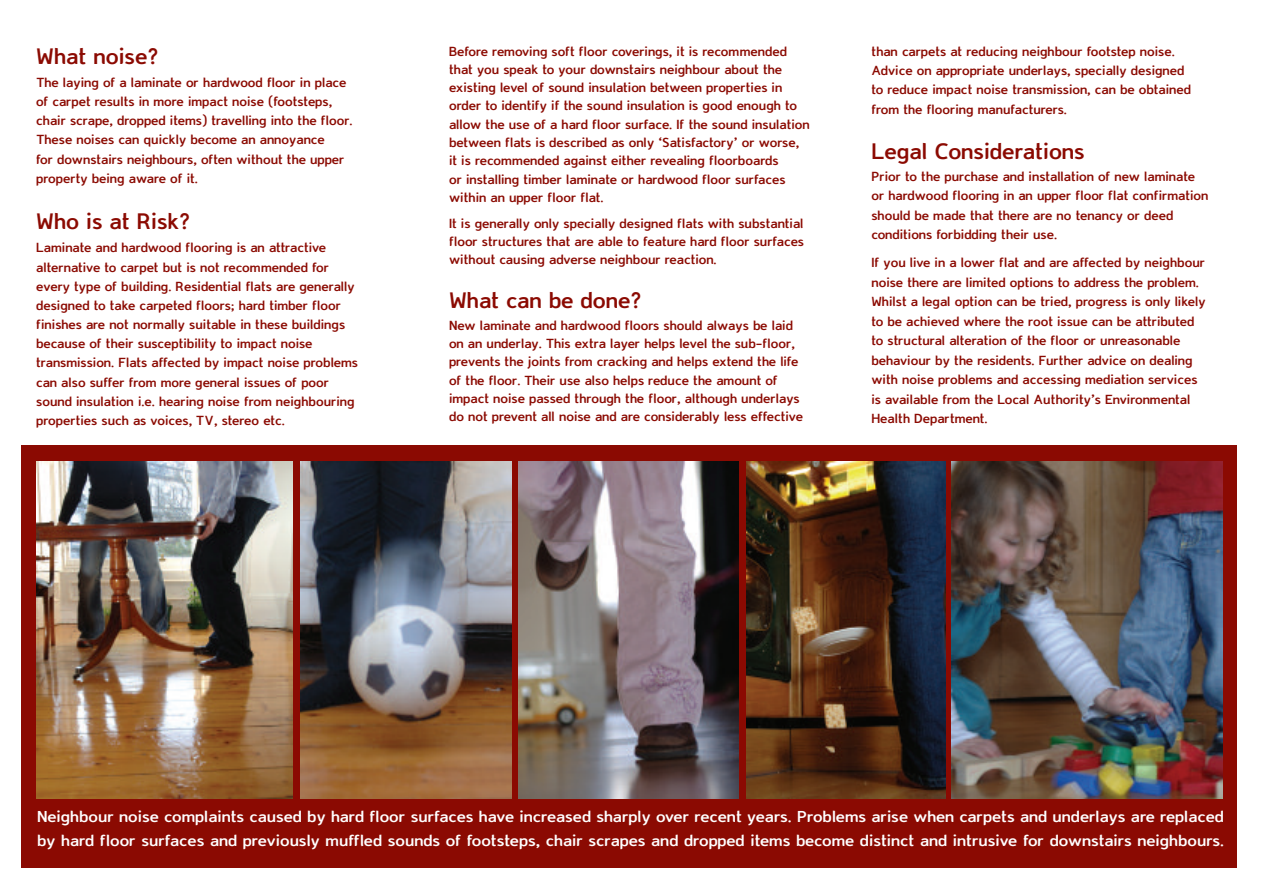
<style>
.page{position:relative;width:1263px;height:893px;background:#fff}
.page>*{position:absolute;margin:0;border:0;box-sizing:border-box;transform-origin:0 0}
.t1{font:700 25.5px "Domestos Sans";color:#8b0a02}
.t2{font:700 18px/24px "Domestos Sans";color:#fff;scale:1.04 1}
.t3{font:700 15px/18.3px "Domestos Sans";color:#8b0a02}
</style>
<div class="page">
<div style="left:21px;top:445px;width:1216px;height:423px;background:#8b0a02"></div>
<img style="left:36px;top:461px;width:256px;height:337px">
<img style="left:301px;top:461px;width:210px;height:337px">
<img style="left:518px;top:461px;width:221px;height:337px">
<img style="left:746px;top:461px;width:199px;height:337px">
<img style="left:951px;top:461px;width:271px;height:337px">
<h1 class="t1" style="left:36px;top:48px;width:124px">What noise?</h1>
<p class="t3" style="left:36px;top:74px;width:318px;line-height:19.2px">The laying of a laminate or hardwood floor in place of carpet results in more impact noise (footsteps, chair scrape, dropped items) travelling into the floor.<br>These noises can quickly become an annoyance<br>for downstairs neighbours, often without the upper property being aware of it.</p>
<h1 class="t1" style="left:36px;top:214px;width:156px">Who is at Risk?</h1>
<p class="t3" style="left:36px;top:240px;width:323px;line-height:19.2px">Laminate and hardwood flooring is an attractive alternative to carpet but is not recommended for every type of building. Residential flats are generally designed to take carpeted floors; hard timber floor finishes are not normally suitable in these buildings because of their susceptibility to impact noise transmission. Flats affected by impact noise problems can also suffer from more general issues of poor sound insulation i.e. hearing noise from neighbouring properties such as voices, TV, stereo etc.</p>
<p class="t3" style="left:449px;top:43px;width:362px">Before removing soft floor coverings, it is recommended that you speak to your downstairs neighbour about the existing level of sound insulation between properties in order to identify if the sound insulation is good enough to allow the use of a hard floor surface. If the sound insulation between flats is described as only ‘Satisfactory’ or worse, it is recommended against either revealing floorboards<br>or installing timber laminate or hardwood floor surfaces within an upper floor flat.</p>
<p class="t3" style="left:449px;top:215px;width:357px;text-align:justify">It is generally only specially designed flats with substantial floor structures that are able to feature hard floor surfaces without causing adverse neighbour reaction.</p>
<h1 class="t1" style="left:449px;top:293px;width:194px">What can be done?</h1>
<p class="t3" style="left:449px;top:317px;width:355px">New laminate and hardwood floors should always be laid on an underlay. This extra layer helps level the sub-floor, prevents the joints from cracking and helps extend the life of the floor. Their use also helps reduce the amount of impact noise passed through the floor, although underlays do not prevent all noise and are considerably less effective</p>
<p class="t3" style="left:871px;top:42px;width:321px;line-height:19.5px">than carpets at reducing neighbour footstep noise.<br>Advice on appropriate underlays, specially designed to reduce impact noise transmission, can be obtained from the flooring manufacturers.</p>
<h1 class="t1" style="left:871px;top:143px;width:215px">Legal Considerations</h1>
<p class="t3" style="left:871px;top:168px;width:338px;line-height:19.5px">Prior to the purchase and installation of new laminate or hardwood flooring in an upper floor flat confirmation should be made that there are no tenancy or deed conditions forbidding their use.</p>
<p class="t3" style="left:871px;top:254px;width:336px;line-height:19.5px">If you live in a lower flat and are affected by neighbour noise there are limited options to address the problem.<br>Whilst a legal option can be tried, progress is only likely to be achieved where the root issue can be attributed to structural alteration of the floor or unreasonable behaviour by the residents. Further advice on dealing with noise problems and accessing mediation services is available from the Local Authority’s Environmental Health Department.</p>
<p class="t2" style="left:37px;top:806px;width:1143px">Neighbour noise complaints caused by hard floor surfaces have increased sharply over recent years. Problems arise when carpets and underlays are replaced by hard floor surfaces and previously muffled sounds of footsteps, chair scrapes and dropped items become distinct and intrusive for downstairs neighbours.</p>
</div>
